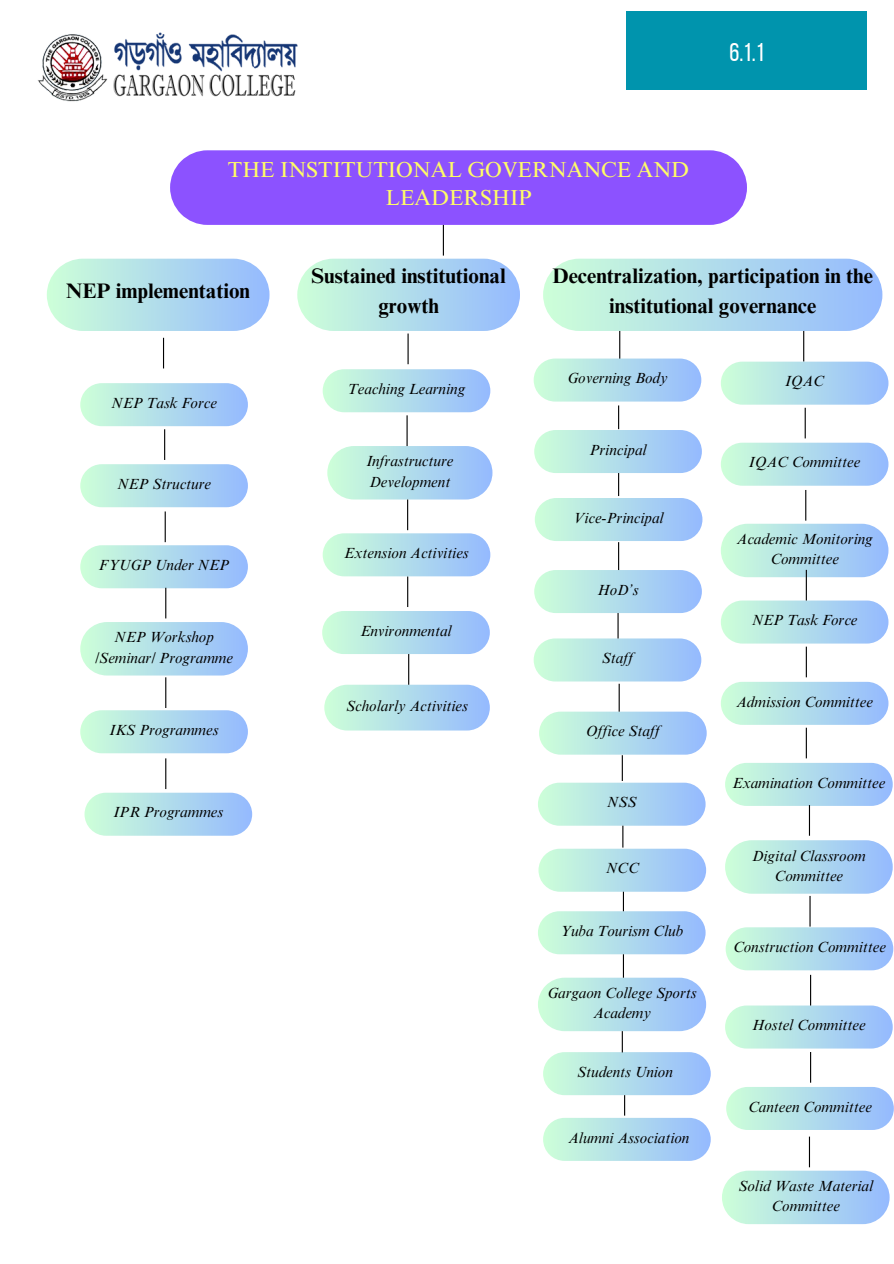
<style>
.page{position:relative;width:894px;height:1264px;background:#fff}
.page>*{position:absolute;margin:0;border:0;box-sizing:border-box;transform-origin:0 0}
.t1{font:25.65px "Bebas Neue";color:#fff}
.t2{font:21.75px/28.2px "Times NRMT Pro";color:#fffd67;text-align:center}
.t3{font:700 21px/29.2px "Times NRMT Pro";color:#000;text-align:center}
.t4{font:italic 15px/20.2px "Times NRMT Pro";color:#000;text-align:center}
.s1{font-style:normal}
</style>
<div class="page">
<img style="left:115px;top:32px;width:182px;height:65px">
<img style="left:37px;top:34px;width:78px;height:68px">
<div style="left:626px;top:11px;width:240px;height:78px;background:#0094ad"></div>
<div style="left:170px;top:150px;width:576px;height:75px;background:#8c52ff"></div>
<svg style="left:47px;top:259px;width:222px;height:72px;background:#b6deec"></svg>
<svg style="left:543px;top:259px;width:339px;height:72px;background:#b4ddec"></svg>
<hr style="left:619px;top:331px;width:1px;height:30px;background:#000">
<hr style="left:802px;top:331px;width:2px;height:30px;background:#000">
<svg style="left:297px;top:259px;width:222px;height:72px;background:#b6deec"></svg>
<hr style="left:407px;top:333px;width:1px;height:31px;background:#000">
<hr style="left:163px;top:338px;width:1px;height:30px;background:#000">
<div style="left:533px;top:358px;width:168px;height:43px;background:linear-gradient(to right,#ceffd9,#95bafe);border-radius:22px"></div>
<div style="left:534px;top:430px;width:167px;height:43px;background:linear-gradient(to right,#ceffd8,#94bafe);border-radius:22px"></div>
<div style="left:534px;top:498px;width:168px;height:43px;background:linear-gradient(to right,#cfffd9,#95bafe);border-radius:22px"></div>
<div style="left:534px;top:570px;width:167px;height:43px;background:linear-gradient(to right,#ceffd8,#94bafe);border-radius:22px"></div>
<div style="left:533px;top:638px;width:168px;height:43px;background:linear-gradient(to right,#cfffd9,#95bafe);border-radius:22px"></div>
<div style="left:539px;top:711px;width:167px;height:43px;background:linear-gradient(to right,#ceffd8,#95bafe);border-radius:22px"></div>
<div style="left:537px;top:782px;width:168px;height:43px;background:linear-gradient(to right,#cfffd9,#95bafe);border-radius:22px"></div>
<div style="left:543px;top:1052px;width:167px;height:43px;background:linear-gradient(to right,#ceffd8,#95bafe);border-radius:22px"></div>
<svg style="left:618px;top:405px;width:1px;height:24px"></svg>
<svg style="left:618px;top:473px;width:1px;height:23px"></svg>
<svg style="left:618px;top:542px;width:1px;height:28px"></svg>
<svg style="left:617px;top:613px;width:1px;height:25px"></svg>
<svg style="left:618px;top:683px;width:1px;height:28px"></svg>
<div style="left:538px;top:848px;width:168px;height:43px;background:linear-gradient(to right,#ceffd9,#95bbfe);border-radius:22px"></div>
<div style="left:537px;top:911px;width:168px;height:43px;background:linear-gradient(to right,#cfffd9,#95bafe);border-radius:22px"></div>
<svg style="left:621px;top:755px;width:1px;height:26px"></svg>
<svg style="left:622px;top:825px;width:1px;height:22px"></svg>
<svg style="left:622px;top:891px;width:1px;height:20px"></svg>
<svg style="left:538px;top:954px;width:168px;height:98px"></svg>
<div style="left:720px;top:361px;width:168px;height:43px;background:linear-gradient(to right,#cfffd9,#95bbfe);border-radius:22px"></div>
<div style="left:720px;top:442px;width:168px;height:43px;background:linear-gradient(to right,#cfffd9,#95bbfe);border-radius:22px"></div>
<svg style="left:721px;top:523px;width:167px;height:54px;background:#b6dfec"></svg>
<div style="left:720px;top:600px;width:168px;height:43px;background:linear-gradient(to right,#cfffd9,#95bafe);border-radius:22px"></div>
<div style="left:720px;top:682px;width:168px;height:43px;background:linear-gradient(to right,#cfffd9,#95bafe);border-radius:22px"></div>
<div style="left:724px;top:763px;width:168px;height:43px;background:linear-gradient(to right,#cfffd9,#95bafe);border-radius:22px"></div>
<svg style="left:725px;top:840px;width:167px;height:53px;background:#b6deec"></svg>
<svg style="left:722px;top:1170px;width:167px;height:54px;background:#b6dfec"></svg>
<hr style="left:804px;top:408px;width:1px;height:30px;background:#000">
<hr style="left:805px;top:490px;width:1px;height:30px;background:#000">
<hr style="left:805px;top:570px;width:1px;height:30px;background:#000">
<hr style="left:805px;top:646px;width:1px;height:31px;background:#000">
<hr style="left:805px;top:727px;width:1px;height:31px;background:#000">
<div style="left:725px;top:927px;width:168px;height:43px;background:linear-gradient(to right,#cfffd9,#95bafe);border-radius:22px"></div>
<div style="left:726px;top:1086px;width:167px;height:43px;background:linear-gradient(to right,#ceffd8,#95bafe);border-radius:22px"></div>
<div style="left:724px;top:1005px;width:168px;height:43px;background:linear-gradient(to right,#cfffd9,#95bafe);border-radius:22px"></div>
<hr style="left:808px;top:805px;width:1px;height:30px;background:#000">
<hr style="left:809px;top:895px;width:1px;height:31px;background:#000">
<hr style="left:809px;top:1051px;width:1px;height:31px;background:#000">
<hr style="left:809px;top:974px;width:1px;height:31px;background:#000">
<hr style="left:808px;top:1136px;width:1px;height:31px;background:#000">
<svg style="left:624px;top:1095px;width:1px;height:20px"></svg>
<div style="left:543px;top:1117px;width:167px;height:43px;background:linear-gradient(to right,#ceffd8,#95bafe);border-radius:22px"></div>
<div style="left:80px;top:383px;width:168px;height:43px;background:linear-gradient(to right,#ceffd8,#95bbfe);border-radius:22px"></div>
<div style="left:80px;top:464px;width:168px;height:43px;background:linear-gradient(to right,#ceffd8,#95bbfe);border-radius:22px"></div>
<div style="left:80px;top:545px;width:168px;height:43px;background:linear-gradient(to right,#ceffd8,#95bbfe);border-radius:22px"></div>
<svg style="left:80px;top:622px;width:168px;height:53px;background:#b6deec"></svg>
<div style="left:80px;top:710px;width:168px;height:43px;background:linear-gradient(to right,#ceffd8,#95bbfe);border-radius:22px"></div>
<div style="left:84px;top:792px;width:168px;height:43px;background:linear-gradient(to right,#ceffd9,#95bbfe);border-radius:22px"></div>
<hr style="left:164px;top:429px;width:1px;height:31px;background:#000">
<hr style="left:165px;top:511px;width:1px;height:31px;background:#000">
<hr style="left:165px;top:587px;width:1px;height:31px;background:#000">
<hr style="left:165px;top:677px;width:1px;height:31px;background:#000">
<hr style="left:165px;top:758px;width:1px;height:31px;background:#000">
<div style="left:322px;top:369px;width:168px;height:43px;background:linear-gradient(to right,#cfffd9,#95bafe);border-radius:22px"></div>
<svg style="left:327px;top:446px;width:165px;height:53px;background:#b6deec"></svg>
<div style="left:322px;top:611px;width:167px;height:43px;background:linear-gradient(to right,#ceffd8,#94bafe);border-radius:22px"></div>
<hr style="left:406px;top:415px;width:1px;height:31px;background:#000">
<hr style="left:407px;top:499px;width:1px;height:31px;background:#000">
<hr style="left:407px;top:576px;width:1px;height:31px;background:#000">
<div style="left:324px;top:684px;width:165px;height:46px;background:linear-gradient(to right,#ceffd8,#95bafe);border-radius:23px"></div>
<hr style="left:408px;top:654px;width:1px;height:30px;background:#000">
<div style="left:322px;top:533px;width:168px;height:43px;background:linear-gradient(to right,#cfffd9,#95bafe);border-radius:22px"></div>
<hr style="left:442px;top:225px;width:2px;height:30px;background:#000">
<h1 class="t2" style="left:228px;top:158px;width:462px">THE INSTITUTIONAL GOVERNANCE AND<br>LEADERSHIP</h1>
<p class="t1" style="left:729px;top:42px;width:37px">6.1.1</p>
<h4 class="t3" style="left:66px;top:279px;width:185px">NEP implementation</h4>
<h5 class="t4" style="left:111px;top:394px;width:107px">NEP Task Force</h5>
<h5 class="t4" style="left:117px;top:475px;width:96px">NEP Structure</h5>
<p class="t4" style="left:99px;top:556px;width:132px">FYUGP Under NEP</p>
<p class="t4" style="left:95px;top:629px;width:139px">NEP Workshop /Seminar/ Programme</p>
<p class="t4" style="left:110px;top:721px;width:110px">IKS Programmes</p>
<p class="t4" style="left:113px;top:804px;width:111px">IPR Programmes</p>
<h3 class="t3" style="left:311px;top:264px;width:196px">Sustained institutional growth</h3>
<p class="t4" style="left:348px;top:380px;width:119px">Teaching Learning</p>
<p class="t4" style="left:366px;top:453px;width:88px;text-align:left">Infrastructure<br>Development</p>
<p class="t4" style="left:344px;top:544px;width:126px">Extension Activities</p>
<p class="t4" style="left:360px;top:622px;width:93px">Environmental</p>
<p class="t4" style="left:346px;top:697px;width:123px">Scholarly Activities</p>
<h2 class="t3" style="left:552px;top:264px;width:322px">Decentralization, participation in the institutional governance</h2>
<p class="t4" style="left:567px;top:370px;width:101px">Governing Body</p>
<p class="t4" style="left:589px;top:441px;width:59px">Principal</p>
<p class="t4" style="left:573px;top:509px;width:92px">Vice<span class="s1">-</span>Principal</p>
<p class="t4" style="left:597px;top:581px;width:43px">HoD’s</p>
<p class="t4" style="left:601px;top:650px;width:33px">Staff</p>
<p class="t4" style="left:585px;top:723px;width:76px">Office Staff</p>
<h3 class="t4" style="left:606px;top:794px;width:31px">NSS</h3>
<p class="t4" style="left:605px;top:860px;width:35px">NCC</p>
<p class="t4" style="left:560px;top:922px;width:124px">Yuba Tourism Club</p>
<p class="t4" style="left:547px;top:984px;width:151px">Gargaon College Sports<br>Academy</p>
<p class="t4" style="left:577px;top:1063px;width:97px">Students Union</p>
<p class="t4" style="left:568px;top:1129px;width:123px">Alumni Association</p>
<p class="t4" style="left:785px;top:373px;width:40px">IQAC</p>
<h3 class="t4" style="left:748px;top:454px;width:113px">IQAC Committee</h3>
<p class="t4" style="left:736px;top:530px;width:138px">Academic Monitoring<br>Committee</p>
<h5 class="t4" style="left:751px;top:612px;width:107px">NEP Task Force</h5>
<p class="t4" style="left:736px;top:693px;width:138px">Admission Committee</p>
<p class="t4" style="left:732px;top:774px;width:154px">Examination Committee</p>
<p class="t4" style="left:751px;top:847px;width:115px">Digital Classroom<br>Committee</p>
<p class="t4" style="left:732px;top:938px;width:154px">Construction Committee</p>
<p class="t4" style="left:751px;top:1016px;width:115px">Hostel Committee</p>
<p class="t4" style="left:747px;top:1098px;width:125px">Canteen Committee</p>
<p class="t4" style="left:738px;top:1177px;width:136px">Solid Waste Material<br>Committee</p>
</div>
